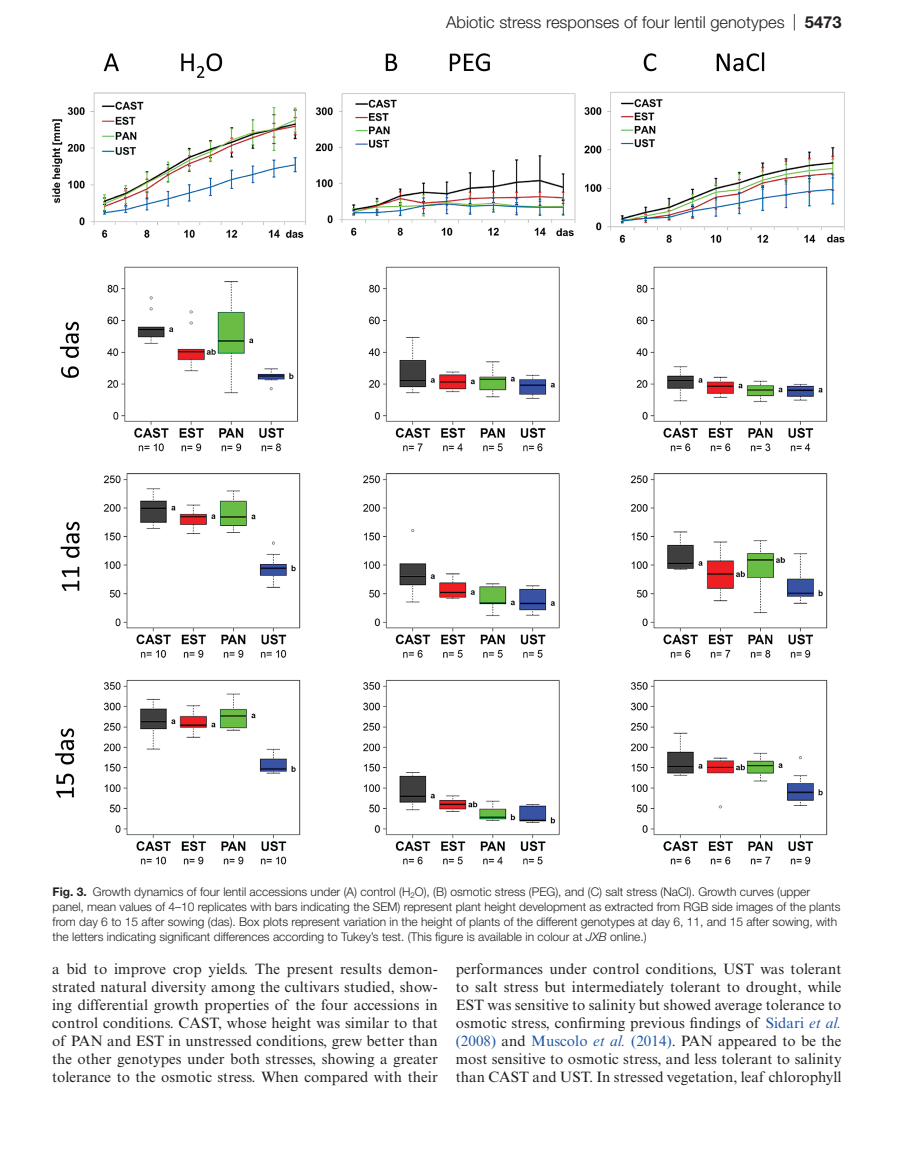
<style>
.page{position:relative;width:897px;height:1165px;background:#fff}
.page>*{position:absolute;margin:0;border:0;box-sizing:border-box;transform-origin:0 0}
.t1{font:300 16.5px "Helvetica Neue LT Std";color:#231f20}
.t2{font:15px/18px "Times New Roman MT Std";letter-spacing:.005em;color:#231f20;text-align:justify}
.t3{font:300 12px/15px "Helvetica Neue LT Std";color:#231f20}
.s1{font-weight:700}
.s2{font-style:italic}
.s3{color:#1e56a6}
.s4{font-style:italic;color:#1e56a6}
</style>
<div class="page">
<img style="left:53px;top:52px;width:791px;height:813px">
<p class="t1" style="left:446px;top:12px;width:397px">Abiotic stress responses of four lentil genotypes | <span class="s1">5473</span></p>
<p class="t3" style="left:53px;top:883px;width:789px"><span class="s1">Fig. 3.</span> Growth dynamics of four lentil accessions under (A) control (H<sub>2</sub>O), (B) osmotic stress (PEG), and (C) salt stress (NaCl). Growth curves (upper panel, mean values of 4–10 replicates with bars indicating the SEM) represent plant height development as extracted from RGB side images of the plants from day 6 to 15 after sowing (das). Box plots represent variation in the height of plants of the different genotypes at day 6, 11, and 15 after sowing, with the letters indicating significant differences according to Tukey’s test. (This figure is available in colour at <span class="s2">JXB</span> online.)</p>
<p class="t2" style="left:52px;top:959px;width:387px">a bid to improve crop yields. The present results demon&shy;strated natural diversity among the cultivars studied, show&shy;ing differential growth properties of the four accessions in control conditions. CAST, whose height was similar to that of PAN and EST in unstressed conditions, grew better than the other genotypes under both stresses, showing a greater tolerance to the osmotic stress. When compared with their</p>
<p class="t2" style="left:455px;top:959px;width:387px">performances under control conditions, UST was tolerant to salt stress but intermediately tolerant to drought, while EST was sensitive to salinity but showed average tolerance to osmotic stress, confirming previous findings of <span class="s3">Sidari</span> <span class="s4">et al. </span><span class="s3">(2008)</span> and <span class="s3">Muscolo</span> <span class="s4">et al.</span> <span class="s3">(2014)</span>. PAN appeared to be the most sensitive to osmotic stress, and less tolerant to salinity than CAST and UST. In stressed vegetation, leaf chlorophyll</p>
</div>
